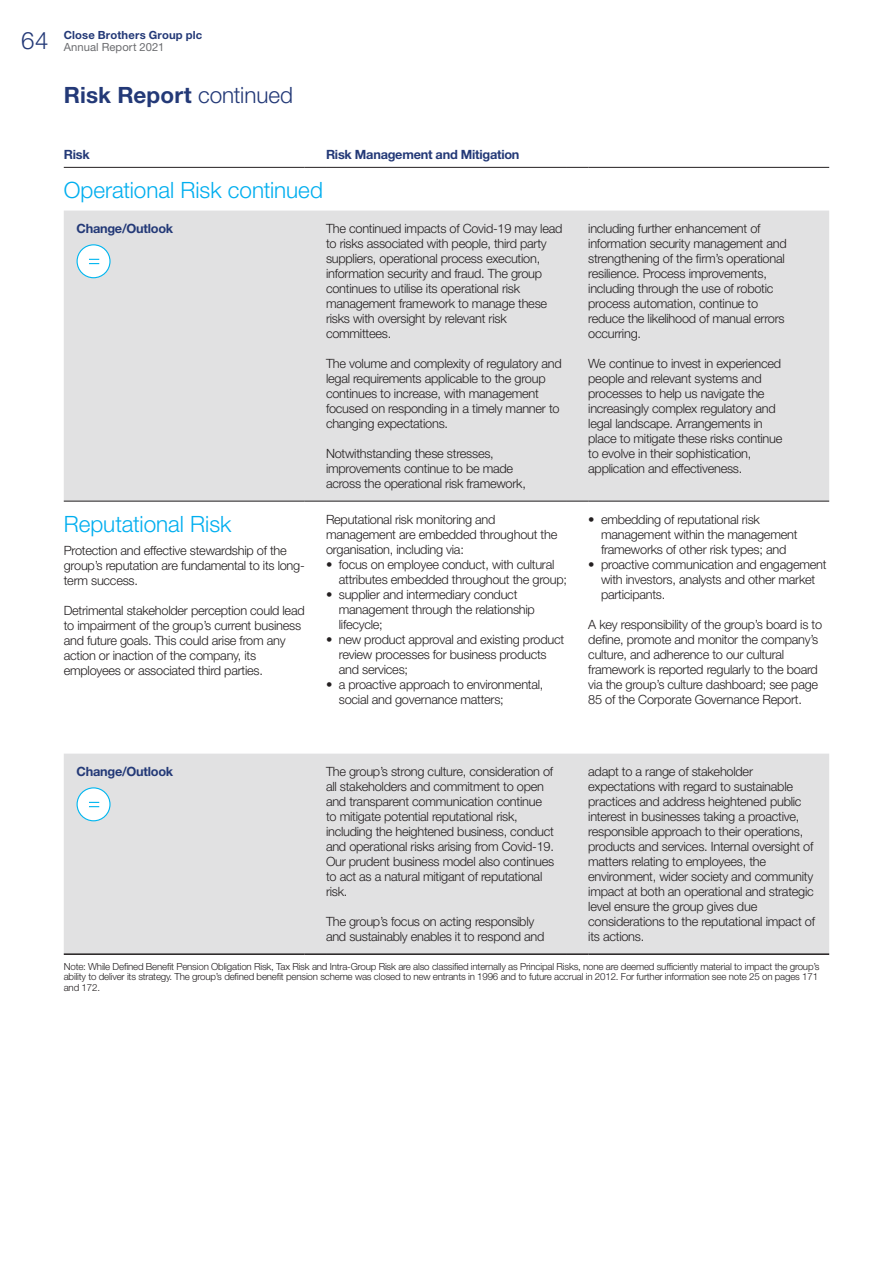
<style>
.page{position:relative;width:893px;height:1263px;background:#fff}
.page>*{position:absolute;margin:0;border:0;box-sizing:border-box;transform-origin:0 0}
.t1{font:300 22.5px "Helvetica Neue";letter-spacing:-.005em;color:#00aeef}
.t2{font:700 22.5px "Helvetica Neue";letter-spacing:.005em;color:#233977}
.t3{font:300 12.75px/15px "Helvetica Neue";letter-spacing:-.02em;color:#231f20}
.t4{font:700 12.75px "Helvetica Neue";letter-spacing:-.02em;color:#233977}
.t5{font:700 11.25px/12px "Helvetica Neue";letter-spacing:.015em;color:#233977;text-align:center}
.t6{font:300 9.75px/10.5px "Helvetica Neue";letter-spacing:-.02em;color:#231f20}
.s1{font-weight:300;font-size:24px}
.s2{font-weight:400;color:#6c6d70}
.s3{font-weight:300}
</style>
<div class="page">
<div style="left:64px;top:211px;width:765px;height:290px;background:#e1e1e2"></div>
<hr style="left:64px;top:501px;width:241px;height:1px;background:#231f20">
<svg style="left:305px;top:501px;width:21px;height:1px"></svg>
<hr style="left:326px;top:501px;width:241px;height:1px;background:#231f20">
<svg style="left:567px;top:501px;width:21px;height:1px"></svg>
<hr style="left:588px;top:501px;width:241px;height:1px;background:#231f20">
<hr style="left:64px;top:167px;width:241px;height:1px;background:#231f20">
<svg style="left:305px;top:167px;width:21px;height:1px"></svg>
<hr style="left:326px;top:167px;width:241px;height:1px;background:#231f20">
<svg style="left:567px;top:167px;width:21px;height:1px"></svg>
<hr style="left:588px;top:167px;width:241px;height:1px;background:#231f20">
<div style="left:77px;top:245px;width:33px;height:33px;background:#fff;border-radius:50%"></div>
<div style="left:77px;top:244px;width:34px;height:34px;border:1px solid #00b6f0;border-radius:50%"></div>
<svg style="left:89px;top:259px;width:10px;height:5px"></svg>
<div style="left:64px;top:754px;width:765px;height:199px;background:#e1e1e2"></div>
<hr style="left:64px;top:953px;width:241px;height:2px;background:#231f20">
<hr style="left:305px;top:953px;width:21px;height:2px;background:#231f20">
<hr style="left:326px;top:953px;width:241px;height:2px;background:#231f20">
<hr style="left:567px;top:953px;width:21px;height:2px;background:#231f20">
<hr style="left:588px;top:953px;width:241px;height:2px;background:#231f20">
<div style="left:77px;top:788px;width:33px;height:33px;background:#fff;border-radius:50%"></div>
<div style="left:77px;top:787px;width:34px;height:34px;border:1px solid #00b6f0;border-radius:50%"></div>
<svg style="left:89px;top:802px;width:10px;height:5px"></svg>
<p class="t5" style="left:21px;top:28px;width:182px"><span class="s1">64</span> Close Brothers Group plc<br><span class="s2">Annual Report 2021</span></p>
<h1 class="t2" style="left:64px;top:81px;width:231px">Risk Report <span class="s3">continued</span></h1>
<p class="t4" style="left:64px;top:146px;width:27px">Risk</p>
<p class="t4" style="left:326px;top:146px;width:195px">Risk Management and Mitigation</p>
<h1 class="t1" style="left:64px;top:176px;width:261px">Operational Risk continued</h1>
<p class="t4" style="left:77px;top:221px;width:98px">Change/Outlook</p>
<p class="t3" style="left:326px;top:221px;width:238px">The continued impacts of Covid-19 may lead to risks associated with people, third party suppliers, operational process execution, information security and fraud. The group continues to utilise its operational risk management framework to manage these risks with oversight by relevant risk committees.</p>
<p class="t3" style="left:326px;top:356px;width:237px">The volume and complexity of regulatory and legal requirements applicable to the group continues to increase, with management focused on responding in a timely manner to changing expectations.</p>
<p class="t3" style="left:326px;top:446px;width:201px">Notwithstanding these stresses, improvements continue to be made across the operational risk framework,</p>
<h1 class="t1" style="left:64px;top:510px;width:169px">Reputational Risk</h1>
<p class="t3" style="left:64px;top:543px;width:242px">Protection and effective stewardship of the group’s reputation are fundamental to its long&shy;term success.</p>
<p class="t3" style="left:64px;top:603px;width:242px">Detrimental stakeholder perception could lead to impairment of the group’s current business and future goals. This could arise from any action or inaction of the company, its employees or associated third parties.</p>
<p class="t3" style="left:326px;top:512px;width:233px">Reputational risk monitoring and management are embedded throughout the organisation, including via:</p>
<p class="t3" style="left:339px;top:557px;width:230px;text-indent:-13px">• focus on employee conduct, with cultural attributes embedded throughout the group;</p>
<p class="t3" style="left:339px;top:587px;width:198px;text-indent:-13px">• supplier and intermediary conduct management through the relationship lifecycle;</p>
<p class="t3" style="left:339px;top:632px;width:227px;text-indent:-13px">• new product approval and existing product review processes for business products and services;</p>
<p class="t3" style="left:339px;top:677px;width:206px;text-indent:-13px">• a proactive approach to environmental, social and governance matters;</p>
<p class="t3" style="left:588px;top:221px;width:200px">including further enhancement of information security management and strengthening of the firm’s operational resilience. Process improvements, including through the use of robotic process automation, continue to reduce the likelihood of manual errors occurring.</p>
<p class="t3" style="left:588px;top:356px;width:196px">We continue to invest in experienced people and relevant systems and processes to help us navigate the increasingly complex regulatory and legal landscape. Arrangements in place to mitigate these risks continue to evolve in their sophistication, application and effectiveness.</p>
<p class="t3" style="left:601px;top:512px;width:198px;text-indent:-13px">• embedding of reputational risk management within the management frameworks of other risk types; and</p>
<p class="t3" style="left:601px;top:557px;width:227px;text-indent:-13px">• proactive communication and engagement with investors, analysts and other market participants.</p>
<p class="t3" style="left:588px;top:617px;width:235px">A key responsibility of the group’s board is to define, promote and monitor the company’s culture, and adherence to our cultural framework is reported regularly to the board via the group’s culture dashboard; see page 85 of the Corporate Governance Report.</p>
<p class="t4" style="left:77px;top:764px;width:98px">Change/Outlook</p>
<p class="t3" style="left:326px;top:764px;width:230px">The group’s strong culture, consideration of all stakeholders and commitment to open and transparent communication continue to mitigate potential reputational risk, including the heightened business, conduct and operational risks arising from Covid-19.<br>Our prudent business model also continues to act as a natural mitigant of reputational risk.</p>
<p class="t3" style="left:326px;top:914px;width:220px">The group’s focus on acting responsibly and sustainably enables it to respond and</p>
<p class="t3" style="left:588px;top:764px;width:228px">adapt to a range of stakeholder expectations with regard to sustainable practices and address heightened public interest in businesses taking a proactive, responsible approach to their operations, products and services. Internal oversight of matters relating to employees, the environment, wider society and community impact at both an operational and strategic level ensure the group gives due considerations to the reputational impact of its actions.</p>
<p class="t6" style="left:64px;top:961px;width:757px">Note: While Defined Benefit Pension Obligation Risk, Tax Risk and Intra-Group Risk are also classified internally as Principal Risks, none are deemed sufficiently material to impact the group’s ability to deliver its strategy. The group’s defined benefit pension scheme was closed to new entrants in 1996 and to future accrual in 2012. For further information see note 25 on pages 171 and 172.</p>
</div>
